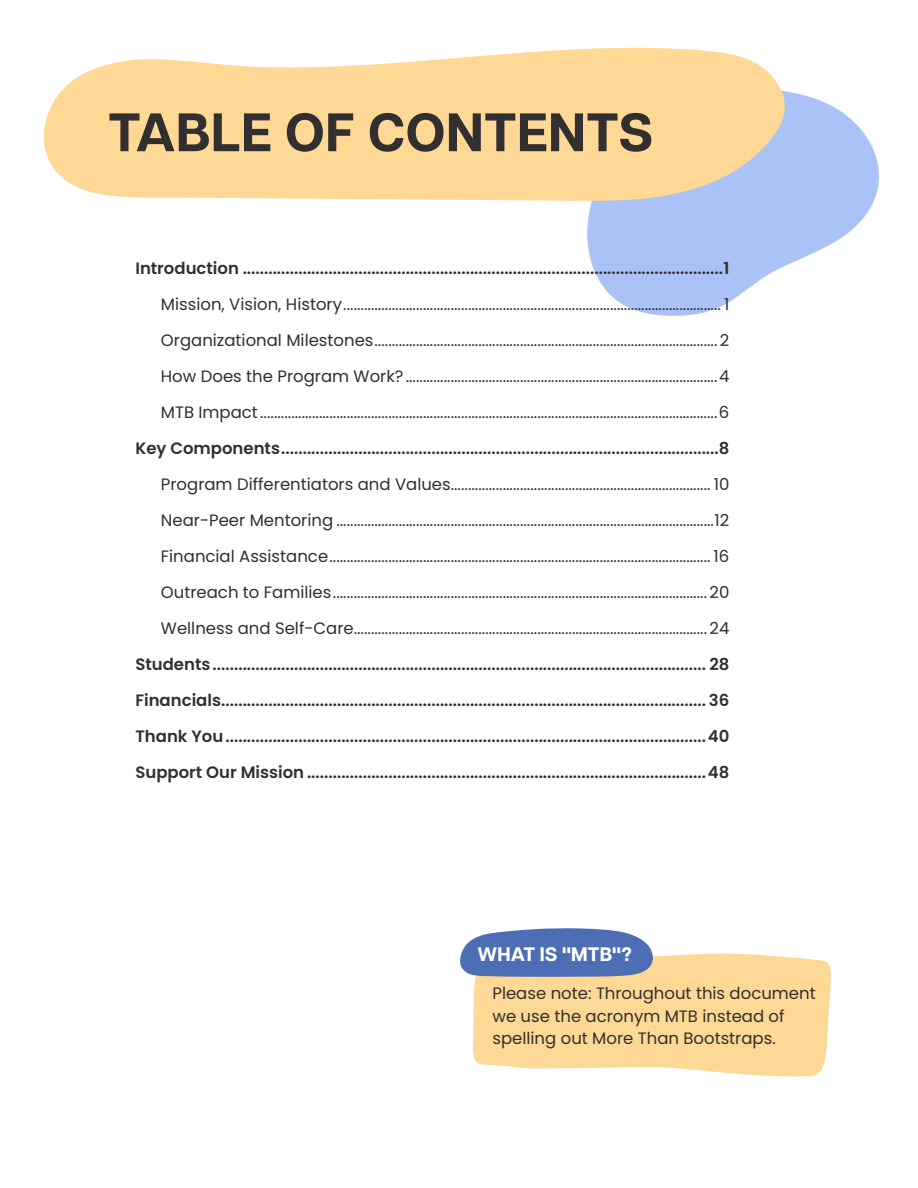
<style>
.page{position:relative;width:918px;height:1188px;background:#fff}
.page>*{position:absolute;margin:0;border:0;box-sizing:border-box;transform-origin:0 0}
.Smaller_section_titles_36pt{font:700 54px "Articulat CF";letter-spacing:.01em;color:#312f30}
.Bold_Subhead_13pt{font:700 19.5px "Articulat CF";letter-spacing:.01em;color:#fff}
.t1{font:16.5px/22.5px "Poppins";color:#312f30}
.t2{font:600 16.5px "Poppins";color:#312f30}
</style>
<div class="page">
<svg style="left:587px;top:91px;width:292px;height:225px;fill:#abc2f7"></svg>
<svg style="left:44px;top:47px;width:741px;height:155px;background:#fbdba4"></svg>
<svg style="left:473px;top:953px;width:358px;height:124px;background:#fedb9e"></svg>
<svg style="left:460px;top:928px;width:194px;height:49px;background:#6480bc"></svg>
<p class="Smaller_section_titles_36pt" style="left:108px;top:92px;width:547px">TABLE OF CONTENTS</p>
<p class="t2" style="left:135px;top:258px;width:596px">Introduction ................................................................................................................1</p>
<p class="t1" style="left:161px;top:293px;width:570px">Mission, Vision, History............................................................................................................. 1</p>
<p class="t1" style="left:161px;top:329px;width:570px">Organizational Milestones................................................................................................... 2</p>
<p class="t1" style="left:161px;top:365px;width:570px">How Does the Program Work?..........................................................................................4</p>
<p class="t1" style="left:161px;top:401px;width:570px">MTB Impact....................................................................................................................................6</p>
<p class="t2" style="left:135px;top:438px;width:595px">Key Components......................................................................................................8</p>
<p class="t1" style="left:161px;top:473px;width:570px">Program Differentiators and Values........................................................................... 10</p>
<p class="t1" style="left:161px;top:509px;width:570px">Near-Peer Mentoring .............................................................................................................12</p>
<p class="t1" style="left:161px;top:545px;width:570px">Financial Assistance.............................................................................................................. 16</p>
<p class="t1" style="left:161px;top:581px;width:570px">Outreach to Families............................................................................................................ 20</p>
<p class="t1" style="left:161px;top:617px;width:570px">Wellness and Self-Care...................................................................................................... 24</p>
<p class="t2" style="left:135px;top:654px;width:595px">Students................................................................................................................... 28</p>
<p class="t2" style="left:135px;top:690px;width:595px">Financials................................................................................................................. 36</p>
<p class="t2" style="left:135px;top:726px;width:596px">Thank You................................................................................................................40</p>
<p class="t2" style="left:135px;top:762px;width:596px">Support Our Mission .............................................................................................48</p>
<p class="Bold_Subhead_13pt" style="left:477px;top:940px;width:156px">WHAT IS "MTB"?</p>
<p class="t1" style="left:492px;top:982px;width:325px">Please note: Throughout this document we use the acronym MTB instead of spelling out More Than Bootstraps.</p>
</div>
